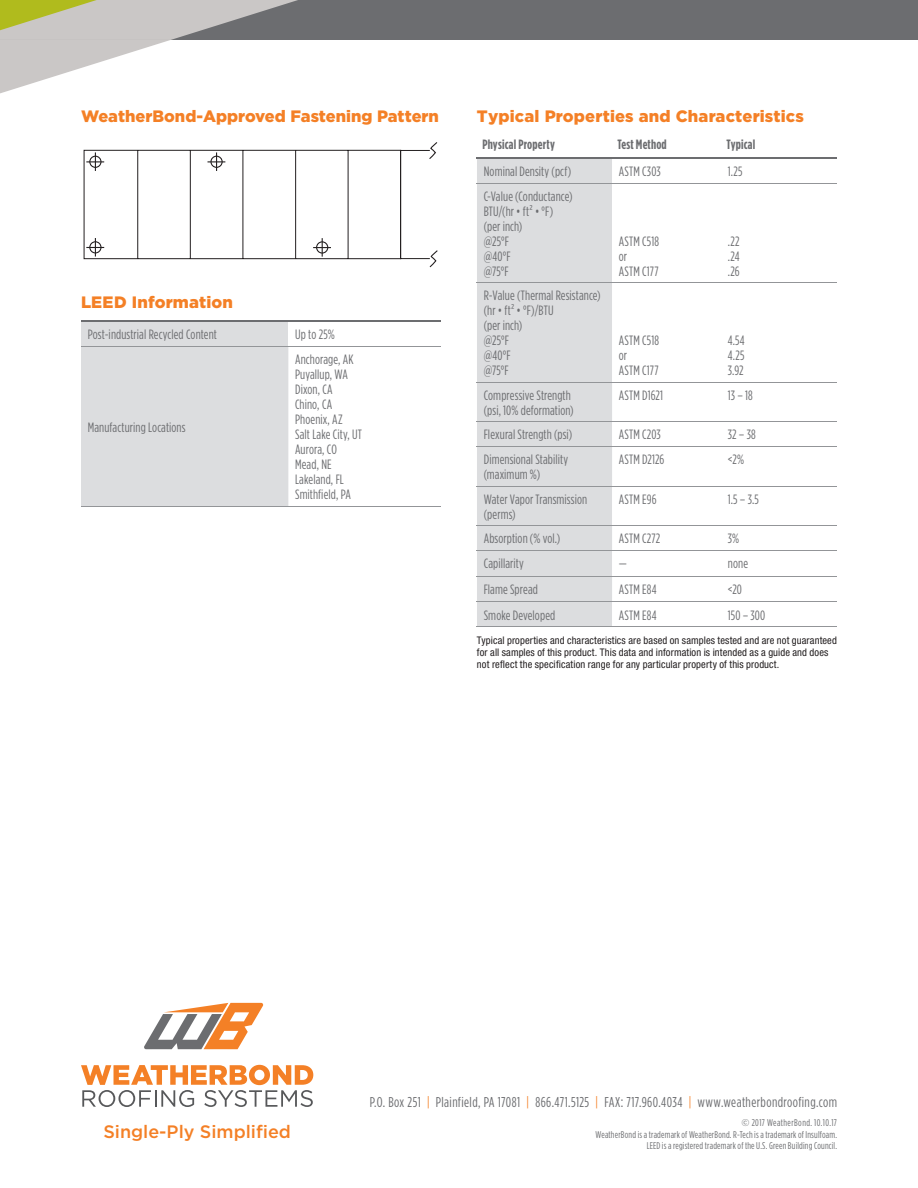
<style>
.page{position:relative;width:918px;height:1188px;background:#fff}
.page>*{position:absolute;margin:0;border:0;box-sizing:border-box;transform-origin:0 0}
.t1{font:500 18px "Gotham";color:#f48026}
.t2{font:900 16.5px "Gotham";letter-spacing:.005em;color:#f48026}
.t3{font:14.25px "Gotham Condensed";letter-spacing:.025em;color:#6c6d70}
.t4{font:13.5px/15px "Gotham Condensed";letter-spacing:.01em;color:#6c6d70}
.t5{font:700 13.5px "Gotham Condensed";letter-spacing:.01em;color:#6c6d70}
.t6{font:condensed 10.5px/12px "Helvetica Neue";letter-spacing:.015em;color:#231f20}
.t7{font:9.75px/11.7px "Gotham Condensed";letter-spacing:.02em;color:#6c6d70;text-align:right}
.s1{color:#f48026}
.s2{font-family:"Gotham"}
</style>
<div class="page">
<svg style="left:144px;top:1003px;width:120px;height:46px"></svg>
<svg style="left:81px;top:1065px;width:232px;height:42px"></svg>
<div style="left:0;top:0;width:918px;height:40px;background:#6c6d70"></div>
<svg style="left:0;top:40px;width:170px;height:54px"></svg>
<svg style="left:0;top:0;width:298px;height:40px"></svg>
<div style="left:81px;top:322px;width:207px;height:184px;background:#dcdddf"></div>
<hr style="left:81px;top:321px;width:360px;height:1px;background:#6c6d70">
<hr style="left:81px;top:346px;width:360px;height:1px;background:#939598">
<hr style="left:81px;top:506px;width:360px;height:1px;background:#939598">
<div style="left:477px;top:159px;width:135px;height:468px;background:#dcdddf"></div>
<hr style="left:477px;top:627px;width:360px;height:1px;background:#939598">
<hr style="left:477px;top:157px;width:360px;height:2px;background:#6c6d70">
<hr style="left:477px;top:601px;width:360px;height:1px;background:#939598">
<hr style="left:477px;top:576px;width:360px;height:1px;background:#939598">
<hr style="left:477px;top:550px;width:360px;height:1px;background:#939598">
<hr style="left:477px;top:486px;width:360px;height:1px;background:#939598">
<hr style="left:477px;top:525px;width:360px;height:1px;background:#939598">
<hr style="left:477px;top:446px;width:360px;height:1px;background:#939598">
<hr style="left:477px;top:382px;width:360px;height:1px;background:#939598">
<hr style="left:477px;top:421px;width:360px;height:1px;background:#939598">
<hr style="left:477px;top:282px;width:360px;height:1px;background:#939598">
<hr style="left:477px;top:183px;width:360px;height:1px;background:#939598">
<svg style="left:83px;top:142px;width:355px;height:126px"></svg>
<p class="t2" style="left:81px;top:110px;width:360px">WeatherBond-Approved Fastening Pattern</p>
<p class="t2" style="left:81px;top:297px;width:154px">LEED Information</p>
<p class="t4" style="left:88px;top:328px;width:131px">Post-industrial Recycled Content</p>
<p class="t4" style="left:295px;top:328px;width:41px">Up to 25%</p>
<p class="t4" style="left:88px;top:420px;width:99px">Manufacturing Locations</p>
<p class="t4" style="left:295px;top:353px;width:68px">Anchorage, AK<br>Puyallup, WA<br>Dixon, CA<br>Chino, CA<br>Phoenix, AZ<br>Salt Lake City, UT<br>Aurora, CO<br>Mead, NE<br>Lakeland, FL<br>Smithfield, PA</p>
<p class="t2" style="left:477px;top:110px;width:328px">Typical Properties and Characteristics</p>
<p class="t5" style="left:482px;top:139px;width:74px">Physical Property</p>
<p class="t5" style="left:618px;top:139px;width:51px">Test Method</p>
<p class="t5" style="left:727px;top:139px;width:30px">Typical</p>
<p class="t4" style="left:484px;top:164px;width:89px">Nominal Density (pcf)</p>
<p class="t4" style="left:619px;top:164px;width:43px">ASTM C303</p>
<p class="t4" style="left:728px;top:164px;width:16px">1.25</p>
<p class="t4" style="left:484px;top:189px;width:90px">C-Value (Conductance)<br>BTU/(hr • ft2 • °F) (per inch)<br>@25°F<br>@40°F<br>@75°F</p>
<p class="t4" style="left:619px;top:234px;width:42px">ASTM C518 or<br>ASTM C177</p>
<p class="t4" style="left:728px;top:234px;width:13px;text-align:justify">.22 .24 .26</p>
<p class="t4" style="left:484px;top:289px;width:118px">R-Value (Thermal Resistance) (hr • ft2 • °F)/BTU<br>(per inch)<br>@25°F<br>@40°F<br>@75°F</p>
<p class="t4" style="left:619px;top:334px;width:42px">ASTM C518 or<br>ASTM C177</p>
<p class="t4" style="left:728px;top:334px;width:18px;text-align:justify">4.54<br>4.25<br>3.92</p>
<p class="t4" style="left:484px;top:388px;width:91px">Compressive Strength (psi, 10% deformation)</p>
<p class="t4" style="left:619px;top:388px;width:46px">ASTM D1621</p>
<p class="t4" style="left:728px;top:388px;width:26px">13 – 18</p>
<p class="t4" style="left:484px;top:427px;width:90px">Flexural Strength (psi)</p>
<p class="t4" style="left:619px;top:427px;width:44px">ASTM C203</p>
<p class="t4" style="left:728px;top:427px;width:29px">32 – 38</p>
<p class="t4" style="left:484px;top:453px;width:86px">Dimensional Stability (maximum %)</p>
<p class="t4" style="left:619px;top:453px;width:47px">ASTM D2126</p>
<p class="t4" style="left:728px;top:453px;width:18px">&lt;2%</p>
<p class="t4" style="left:484px;top:492px;width:105px">Water Vapor Transmission (perms)</p>
<p class="t4" style="left:619px;top:492px;width:39px">ASTM E96</p>
<p class="t4" style="left:728px;top:492px;width:33px">1.5 – 3.5</p>
<p class="t4" style="left:484px;top:531px;width:78px">Absorption (% vol.)</p>
<p class="t4" style="left:619px;top:531px;width:43px">ASTM C272</p>
<p class="t4" style="left:728px;top:531px;width:13px">3%</p>
<p class="t4" style="left:484px;top:557px;width:42px">Capillarity</p>
<p class="t4" style="left:619px;top:557px;width:10px">—</p>
<p class="t4" style="left:728px;top:557px;width:22px">none</p>
<p class="t4" style="left:484px;top:583px;width:56px">Flame Spread</p>
<p class="t4" style="left:619px;top:583px;width:39px">ASTM E84</p>
<p class="t4" style="left:728px;top:583px;width:16px">&lt;20</p>
<p class="t4" style="left:484px;top:608px;width:73px">Smoke Developed</p>
<p class="t4" style="left:619px;top:608px;width:39px">ASTM E84</p>
<p class="t4" style="left:728px;top:608px;width:39px">150 – 300</p>
<p class="t6" style="left:477px;top:635px;width:361px">Typical properties and characteristics are based on samples tested and are not guaranteed for all samples of this product. This data and information is intended as a guide and does not reflect the specification range for any particular property of this product.</p>
<p class="t3" style="left:370px;top:1097px;width:469px">P.O. Box 251 <span class="s1">|</span> Plainfield, PA 17081 <span class="s1">|</span> 866.471.5125 <span class="s1">|</span> FAX: 717.960.4034 <span class="s1">|</span> www.weatherbondroofing.com</p>
<h1 class="t1" style="left:103px;top:1125px;width:189px">Single-Ply Simplified</h1>
<p class="t7" style="left:596px;top:1117px;width:243px"><span class="s2">©</span> 2017 WeatherBond. 10.10.17<br>WeatherBond is a trademark of WeatherBond. R-Tech is a trademark of Insulfoam.<br>LEED is a registered trademark of the U.S. Green Building Council.</p>
</div>
